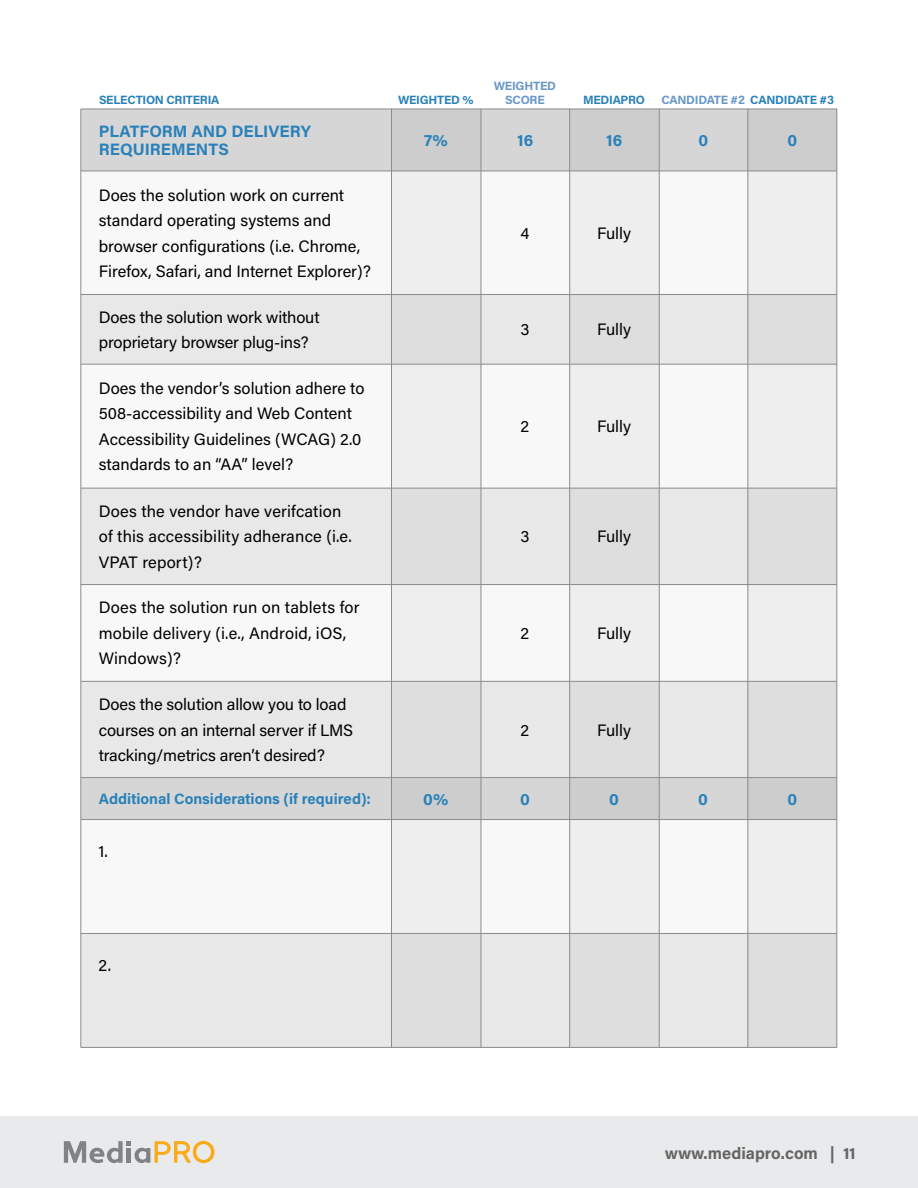
<style>
.page{position:relative;width:918px;height:1188px;background:#fff}
.page>*{position:absolute;margin:0;border:0;box-sizing:border-box;transform-origin:0 0}
.t1{font:16.5px/25.5px "Acumin Pro";color:#000}
.t2{font:700 16.5px/18px "Acumin Pro";color:#2981ba}
.t3{font:700 16.5px "Acumin Pro";color:#656565}
.t4{font:700 15px "Acumin Pro";color:#2981ba}
.t5{font:700 12px/13.6px "Acumin Pro";letter-spacing:-.02em;color:#6797c8;text-align:center}
.t6{font:700 12px "Acumin Pro";letter-spacing:-.02em;color:#2981ba}
.s1{color:#2981ba}
</style>
<div class="page">
<div style="left:0;top:1116px;width:918px;height:72px;background:#e9eaeb"></div>
<svg style="left:64px;top:1141px;width:150px;height:22px"></svg>
<div style="left:81px;top:171px;width:756px;height:124px;background:#f8f8f8"></div>
<div style="left:81px;top:295px;width:756px;height:69px;background:#e8e8e8"></div>
<div style="left:81px;top:110px;width:756px;height:61px;background:#d6d6d6"></div>
<div style="left:81px;top:585px;width:756px;height:96px;background:#f8f8f8"></div>
<div style="left:81px;top:364px;width:756px;height:124px;background:#f8f8f8"></div>
<div style="left:81px;top:681px;width:756px;height:97px;background:#e8e8e8"></div>
<div style="left:81px;top:488px;width:756px;height:97px;background:#e8e8e8"></div>
<div style="left:81px;top:820px;width:756px;height:114px;background:#f8f8f8"></div>
<div style="left:81px;top:934px;width:756px;height:114px;background:#e8e8e8"></div>
<div style="left:81px;top:778px;width:756px;height:42px;background:#d6d6d6"></div>
<svg style="left:749px;top:110px;width:88px;height:937px"></svg>
<svg style="left:570px;top:110px;width:89px;height:937px"></svg>
<svg style="left:392px;top:110px;width:89px;height:937px"></svg>
<hr style="left:81px;top:109px;width:756px;height:1px;background:#8a8c8e">
<hr style="left:81px;top:933px;width:756px;height:1px;background:#8a8c8e">
<hr style="left:81px;top:819px;width:756px;height:1px;background:#8a8c8e">
<hr style="left:81px;top:777px;width:756px;height:1px;background:#8a8c8e">
<hr style="left:81px;top:681px;width:756px;height:1px;background:#8a8c8e">
<hr style="left:81px;top:584px;width:756px;height:1px;background:#8a8c8e">
<hr style="left:81px;top:488px;width:756px;height:1px;background:#8a8c8e">
<hr style="left:81px;top:364px;width:756px;height:1px;background:#8a8c8e">
<hr style="left:81px;top:294px;width:756px;height:1px;background:#8a8c8e">
<hr style="left:81px;top:171px;width:756px;height:1px;background:#8a8c8e">
<hr style="left:81px;top:1047px;width:756px;height:1px;background:#8a8c8e">
<hr style="left:81px;top:109px;width:1px;height:939px;background:#8a8c8e">
<hr style="left:391px;top:109px;width:1px;height:939px;background:#8a8c8e">
<hr style="left:481px;top:109px;width:1px;height:939px;background:#8a8c8e">
<hr style="left:569px;top:109px;width:1px;height:939px;background:#8a8c8e">
<hr style="left:659px;top:109px;width:1px;height:939px;background:#8a8c8e">
<hr style="left:748px;top:109px;width:1px;height:939px;background:#8a8c8e">
<hr style="left:837px;top:109px;width:1px;height:939px;background:#8a8c8e">
<p class="t5" style="left:494px;top:78px;width:64px">WEIGHTED<br>SCORE</p>
<p class="t6" style="left:99px;top:91px;width:122px">SELECTION CRITERIA</p>
<p class="t6" style="left:398px;top:91px;width:77px">WEIGHTED %</p>
<p class="t6" style="left:583px;top:91px;width:64px">MEDIAPRO</p>
<p class="t5" style="left:661px;top:92px;width:174px">CANDIDATE #2 <span class="s1">CANDIDATE #3</span></p>
<p class="t2" style="left:99px;top:122px;width:214px">PLATFORM AND DELIVERY<br>REQUIREMENTS</p>
<p class="t1" style="left:99px;top:181px;width:274px">Does the solution work on current standard operating systems and browser configurations (i.e. Chrome, Firefox, Safari, and Internet Explorer)?</p>
<p class="t1" style="left:99px;top:303px;width:222px">Does the solution work without proprietary browser plug-ins?</p>
<p class="t1" style="left:99px;top:375px;width:267px">Does the vendor’s solution adhere to 508-accessibility and Web Content Accessibility Guidelines (WCAG) 2.0 standards to an “AA” level?</p>
<p class="t1" style="left:99px;top:498px;width:255px">Does the vendor have verifcation of this accessibility adherance (i.e.<br>VPAT report)?</p>
<p class="t1" style="left:99px;top:594px;width:262px">Does the solution run on tablets for mobile delivery (i.e., Android, iOS,<br>Windows)?</p>
<p class="t1" style="left:99px;top:691px;width:256px">Does the solution allow you to load courses on an internal server if LMS tracking/metrics aren’t desired?</p>
<p class="t4" style="left:99px;top:788px;width:274px">Additional Considerations (if required):</p>
<p class="t1" style="left:99px;top:838px;width:11px">1.</p>
<p class="t1" style="left:99px;top:952px;width:14px">2.</p>
<p class="t2" style="left:424px;top:131px;width:25px">7%</p>
<p class="t2" style="left:517px;top:131px;width:18px">16</p>
<p class="t2" style="left:606px;top:131px;width:18px">16</p>
<p class="t2" style="left:698px;top:131px;width:11px">0</p>
<p class="t2" style="left:788px;top:131px;width:11px">0</p>
<p class="t1" style="left:521px;top:220px;width:10px">4</p>
<p class="t1" style="left:597px;top:220px;width:36px">Fully</p>
<p class="t1" style="left:520px;top:316px;width:11px">3</p>
<p class="t1" style="left:597px;top:316px;width:36px">Fully</p>
<p class="t1" style="left:521px;top:413px;width:10px">2</p>
<p class="t1" style="left:597px;top:413px;width:36px">Fully</p>
<p class="t1" style="left:520px;top:523px;width:11px">3</p>
<p class="t1" style="left:597px;top:523px;width:36px">Fully</p>
<p class="t1" style="left:521px;top:620px;width:10px">2</p>
<p class="t1" style="left:597px;top:620px;width:36px">Fully</p>
<p class="t1" style="left:521px;top:716px;width:10px">2</p>
<p class="t1" style="left:597px;top:716px;width:36px">Fully</p>
<p class="t2" style="left:423px;top:789px;width:27px">0%</p>
<p class="t2" style="left:520px;top:789px;width:11px">0</p>
<p class="t2" style="left:609px;top:789px;width:11px">0</p>
<p class="t2" style="left:698px;top:789px;width:11px">0</p>
<p class="t2" style="left:787px;top:789px;width:11px">0</p>
<p class="t3" style="left:665px;top:1141px;width:192px">www.mediapro.com | 11</p>
</div>
